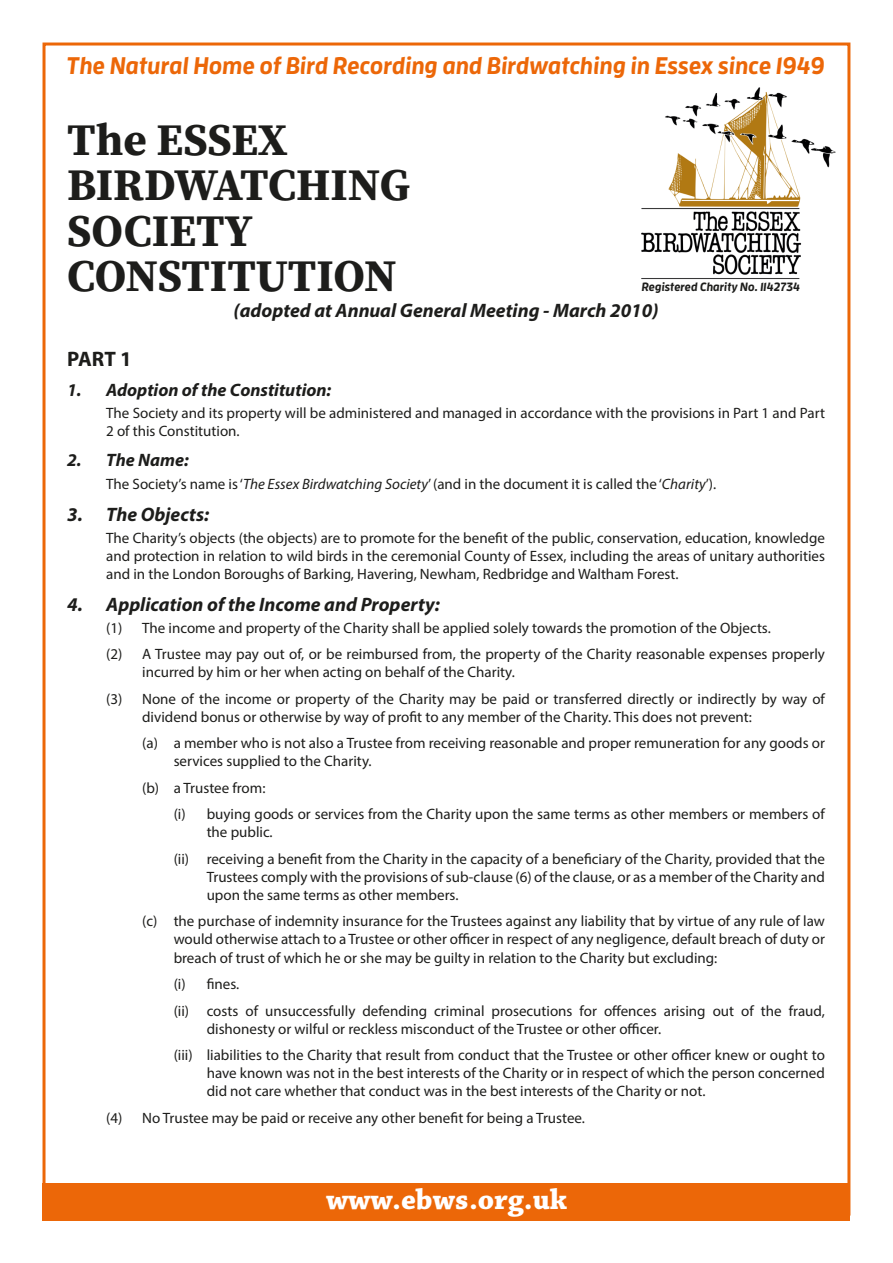
<style>
.page{position:relative;width:893px;height:1263px;background:#fff}
.page>*{position:absolute;margin:0;border:0;box-sizing:border-box;transform-origin:0 0}
.t1{font:700 45px "Source Serif Pro";color:#1d1d1b}
.t2{font:700 30px "Chaparral Pro";color:#fff}
.t3{font:italic 700 24px "Enzo OT";color:#ec6708;scale:.95 1}
.t4{font:700 21px "Myriad Pro";color:#1d1d1b}
.t5{font:italic 700 19.5px "Myriad Pro";color:#1d1d1b}
.t6{font:italic 700 18px "Myriad Pro";color:#1d1d1b}
.t7{font:15px/18px "Myriad Pro";color:#1d1d1b}
.t8{font:italic 700 12px "Enzo OT";color:#1d1d1b;scale:.95 1}
.s1{font-style:italic}
</style>
<div class="page">
<div style="left:43px;top:1183px;width:807px;height:37px;background:#ec6708"></div>
<img style="left:641px;top:87px;width:195px;height:193px">
<p class="t3" style="left:67px;top:52px;width:800px">The Natural Home of Bird Recording and Birdwatching in Essex since 1949</p>
<p class="t1" style="left:67px;top:109px;width:222px">The ESSEX</p>
<p class="t1" style="left:67px;top:154px;width:344px">BIRDWATCHING</p>
<p class="t1" style="left:67px;top:199px;width:187px">SOCIETY</p>
<p class="t1" style="left:67px;top:244px;width:331px">CONSTITUTION</p>
<p class="t5" style="left:234px;top:298px;width:426px">(adopted at Annual General Meeting - March 2010)</p>
<p class="t4" style="left:67px;top:345px;width:66px">PART 1</p>
<p class="t6" style="left:67px;top:378px;width:266px">1. Adoption of the Constitution:</p>
<p class="t7" style="left:106px;top:404px;width:720px">The Society and its property will be administered and managed in accordance with the provisions in Part 1 and Part<br>2 of this Constitution.</p>
<p class="t6" style="left:67px;top:449px;width:123px">2. The Name:</p>
<p class="t7" style="left:106px;top:474px;width:612px">The Society’s name is ‘<span class="s1">The Essex Birdwatching Society</span>’ (and in the document it is called the ‘<span class="s1">Charity</span>’).</p>
<p class="t5" style="left:67px;top:501px;width:144px">3. The Objects:</p>
<p class="t7" style="left:106px;top:528px;width:720px;text-align:justify">The Charity’s objects (the objects) are to promote for the benefit of the public, conservation, education, knowledge and protection in relation to wild birds in the ceremonial County of Essex, including the areas of unitary authorities and in the London Boroughs of Barking, Havering, Newham, Redbridge and Waltham Forest.</p>
<p class="t5" style="left:67px;top:591px;width:374px">4. Application of the Income and Property:</p>
<p class="t7" style="left:106px;top:619px;width:666px">(1) The income and property of the Charity shall be applied solely towards the promotion of the Objects.</p>
<p class="t7" style="left:142px;top:645px;width:684px;text-indent:-36px">(2) A Trustee may pay out of, or be reimbursed from, the property of the Charity reasonable expenses properly incurred by him or her when acting on behalf of the Charity.</p>
<p class="t7" style="left:142px;top:690px;width:684px;text-indent:-36px">(3) None of the income or property of the Charity may be paid or transferred directly or indirectly by way of dividend bonus or otherwise by way of profit to any member of the Charity. This does not prevent:</p>
<p class="t7" style="left:174px;top:734px;width:653px;text-indent:-32px">(a) a member who is not also a Trustee from receiving reasonable and proper remuneration for any goods or services supplied to the Charity.</p>
<p class="t7" style="left:142px;top:779px;width:125px">(b) a Trustee from:</p>
<p class="t7" style="left:207px;top:805px;width:620px;text-indent:-33px">(i) buying goods or services from the Charity upon the same terms as other members or members of the public.</p>
<p class="t7" style="left:207px;top:850px;width:620px;text-align:justify;text-indent:-33px">(ii) receiving a benefit from the Charity in the capacity of a beneficiary of the Charity, provided that the Trustees comply with the provisions of sub-clause (6) of the clause, or as a member of the Charity and upon the same terms as other members.</p>
<p class="t7" style="left:174px;top:912px;width:653px;text-align:justify;text-indent:-32px">(c) the purchase of indemnity insurance for the Trustees against any liability that by virtue of any rule of law would otherwise attach to a Trustee or other officer in respect of any negligence, default breach of duty or breach of trust of which he or she may be guilty in relation to the Charity but excluding:</p>
<p class="t7" style="left:174px;top:975px;width:67px">(i) fines.</p>
<p class="t7" style="left:207px;top:1001px;width:620px;text-indent:-33px">(ii) costs of unsuccessfully defending criminal prosecutions for offences arising out of the fraud, dishonesty or wilful or reckless misconduct of the Trustee or other officer.</p>
<p class="t7" style="left:207px;top:1046px;width:620px;text-align:justify;text-indent:-33px">(iii) liabilities to the Charity that result from conduct that the Trustee or other officer knew or ought to have known was not in the best interests of the Charity or in respect of which the person concerned did not care whether that conduct was in the best interests of the Charity or not.</p>
<p class="t7" style="left:106px;top:1108px;width:480px">(4) No Trustee may be paid or receive any other benefit for being a Trustee.</p>
<p class="t8" style="left:642px;top:280px;width:168px">Registered Charity No. 1142734</p>
<p class="t2" style="left:326px;top:1182px;width:242px">www.ebws.org.uk</p>
</div>
